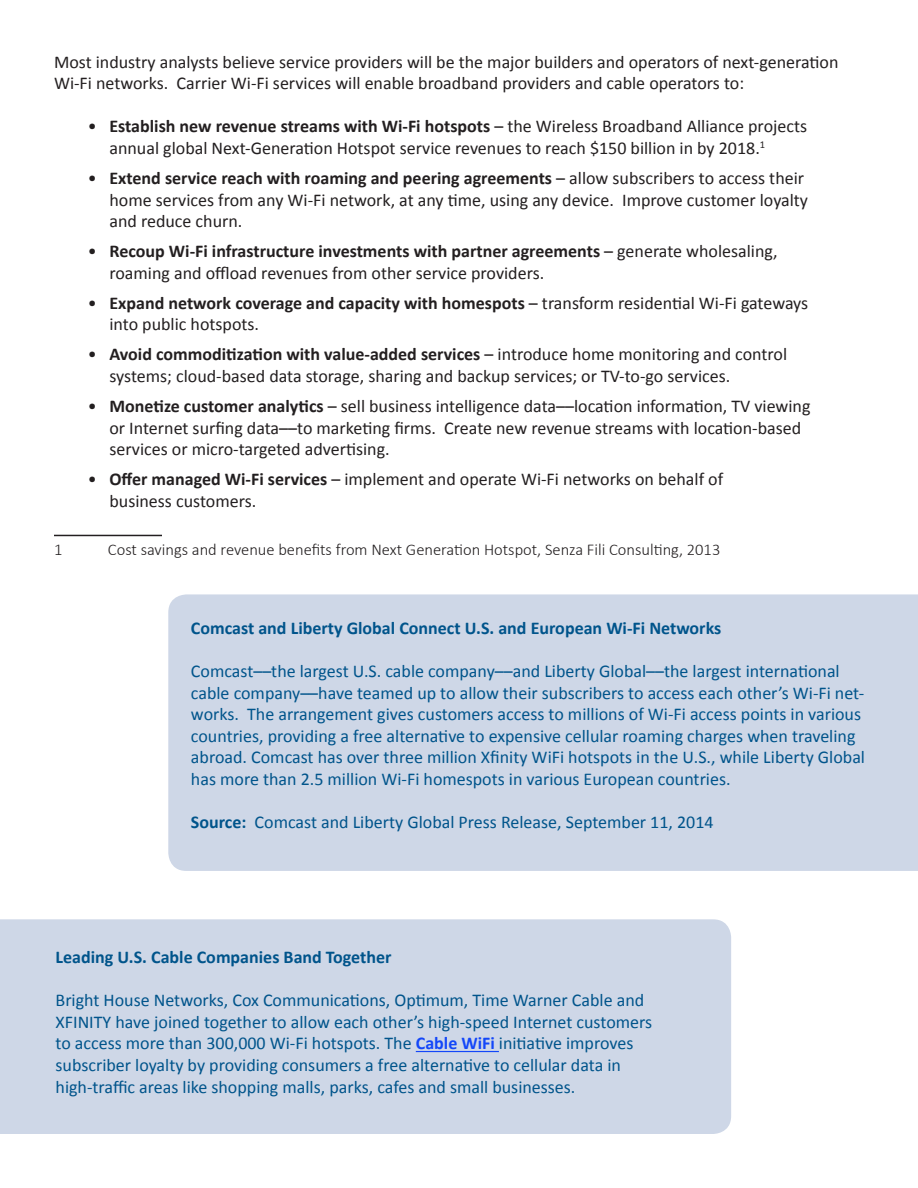
<style>
.page{position:relative;width:918px;height:1188px;background:#fff}
.page>*{position:absolute;margin:0;border:0;box-sizing:border-box;transform-origin:0 0}
.t1{font:18px/21.6px "Calibri";color:#231f20}
.t2{font:18px/21.6px "Calibri";color:#00548b}
.t3{font:700 18px "Calibri";color:#00548b}
.t4{font:300 16.5px "Calibri";color:#231f20}
.s1{font-weight:700}
.s2{font-weight:700;color:#1347f9}
</style>
<div class="page">
<hr style="left:54px;top:535px;width:108px;height:1px;background:#231f20">
<div style="left:168px;top:594px;width:750px;height:277px;background:#ced7e7"></div>
<div style="left:0;top:919px;width:731px;height:215px;background:#ced7e7"></div>
<hr style="left:416px;top:1051px;width:83px;height:1px;background:#1347f9">
<p class="t1" style="left:54px;top:51px;width:786px">Most industry analysts believe service providers will be the major builders and operators of next-generation<br>Wi-Fi networks. Carrier Wi-Fi services will enable broadband providers and cable operators to:</p>
<p class="t1" style="left:109px;top:116px;width:699px;text-indent:-22px">• <span class="s1">Establish new revenue streams with Wi-Fi hotspots</span> – the Wireless Broadband Alliance projects annual global Next-Generation Hotspot service revenues to reach $150 billion in by 2018.<sup>1</sup></p>
<p class="t1" style="left:109px;top:167px;width:700px;text-indent:-22px">• <span class="s1">Extend service reach with roaming and peering agreements</span> – allow subscribers to access their home services from any Wi-Fi network, at any time, using any device. Improve customer loyalty and reduce churn.</p>
<p class="t1" style="left:109px;top:240px;width:670px;text-indent:-22px">• <span class="s1">Recoup Wi-Fi infrastructure investments with partner agreements</span> – generate wholesaling, roaming and offload revenues from other service providers.</p>
<p class="t1" style="left:109px;top:292px;width:700px;text-indent:-22px">• <span class="s1">Expand network coverage and capacity with homespots</span> – transform residential Wi-Fi gateways into public hotspots.</p>
<p class="t1" style="left:109px;top:344px;width:679px;text-indent:-22px">• <span class="s1">Avoid commoditization with value-added services</span> – introduce home monitoring and control systems; cloud-based data storage, sharing and backup services; or TV-to-go services.</p>
<p class="t1" style="left:109px;top:395px;width:703px;text-indent:-22px">• <span class="s1">Monetize customer analytics</span> – sell business intelligence data––location information, TV viewing or Internet surfing data––to marketing firms. Create new revenue streams with location-based services or micro-targeted advertising.</p>
<p class="t1" style="left:109px;top:469px;width:615px;text-indent:-22px">• <span class="s1">Offer managed Wi-Fi services</span> – implement and operate Wi-Fi networks on behalf of business customers.</p>
<p class="t4" style="left:54px;top:540px;width:10px">1</p>
<p class="t4" style="left:108px;top:540px;width:614px">Cost savings and revenue benefits from Next Generation Hotspot, Senza Fili Consulting, 2013</p>
<p class="t3" style="left:191px;top:616px;width:532px">Comcast and Liberty Global Connect U.S. and European Wi-Fi Networks</p>
<p class="t2" style="left:191px;top:660px;width:676px">Comcast––the largest U.S. cable company––and Liberty Global––the largest international cable company––have teamed up to allow their subscribers to access each other’s Wi-Fi net&shy;works. The arrangement gives customers access to millions of Wi-Fi access points in various countries, providing a free alternative to expensive cellular roaming charges when traveling abroad. Comcast has over three million Xfinity WiFi hotspots in the U.S., while Liberty Global has more than 2.5 million Wi-Fi homespots in various European countries.</p>
<p class="t2" style="left:191px;top:812px;width:524px"><span class="s1">Source:</span> Comcast and Liberty Global Press Release, September 11, 2014</p>
<p class="t3" style="left:56px;top:946px;width:338px">Leading U.S. Cable Companies Band Together</p>
<p class="t2" style="left:56px;top:990px;width:598px">Bright House Networks, Cox Communications, Optimum, Time Warner Cable and XFINITY have joined together to allow each other’s high-speed Internet customers to access more than 300,000 Wi-Fi hotspots. The <span class="s2">Cable WiFi</span> initiative improves subscriber loyalty by providing consumers a free alternative to cellular data in high-traffic areas like shopping malls, parks, cafes and small businesses.</p>
</div>
